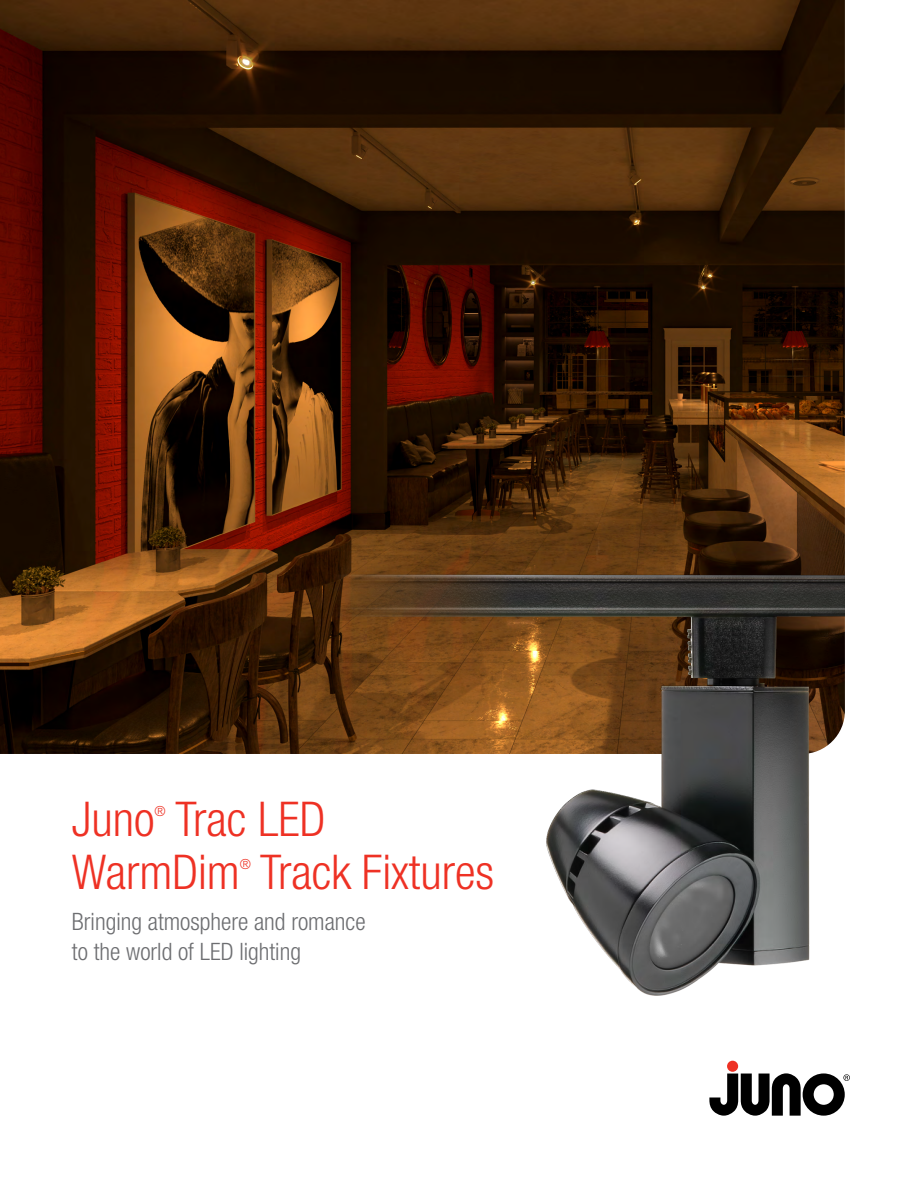
<style>
.page{position:relative;width:918px;height:1188px;background:#fff}
.page>*{position:absolute;margin:0;border:0;box-sizing:border-box;transform-origin:0 0}
.t1{font:300 condensed 48px "Helvetica Neue LT Std";color:#ee3124}
.t2{font:300 condensed 24px/30px "Helvetica Neue LT Std";color:#6d6e71}
.t3{font:300 condensed 13.95px "Helvetica Neue LT Std";color:#ee3124}
</style>
<div class="page">
<div style="left:727px;top:1061px;width:11px;height:11px;background:#ee3124;border-radius:50%"></div>
<svg style="left:709px;top:1071px;width:141px;height:45px"></svg>
<img style="left:0;top:0;width:845px;height:754px">
<img style="left:312px;top:575px;width:533px;height:421px">
<h1 class="t1" style="left:72px;top:792px;width:255px">Juno Trac LED</h1>
<p class="t3" style="left:154px;top:803px;width:13px">®</p>
<h1 class="t1" style="left:72px;top:844px;width:424px">WarmDim Track Fixtures</h1>
<p class="t3" style="left:240px;top:856px;width:13px">®</p>
<p class="t2" style="left:72px;top:907px;width:295px">Bringing atmosphere and romance to the world of LED lighting</p>
</div>
